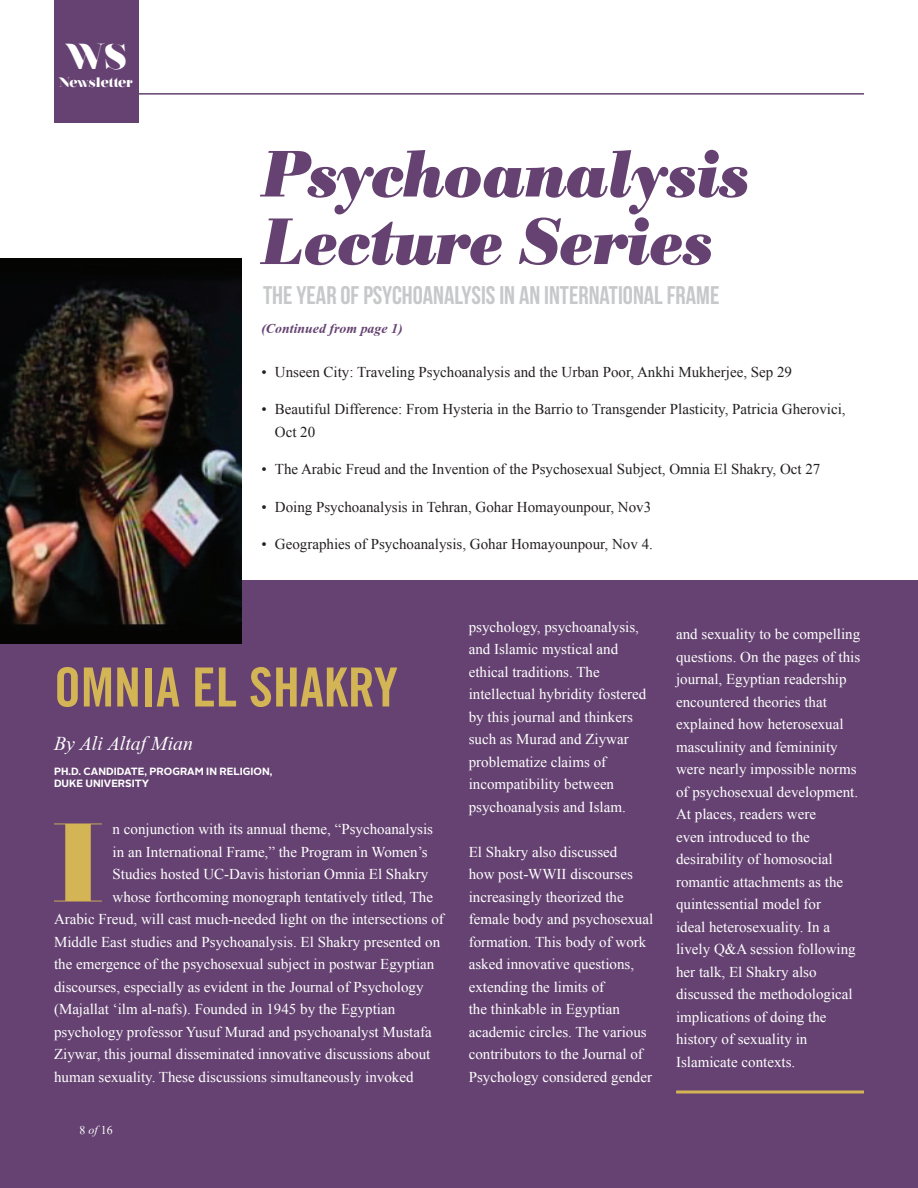
<style>
.page{position:relative;width:918px;height:1188px;background:#fff}
.page>*{position:absolute;margin:0;border:0;box-sizing:border-box;transform-origin:0 0}
.t1{font:900 111.45px "Nouvelle Vague";color:#d4b555}
.t2{font:64.5px/67.5px "Bodoni BE Bold Italic Os F";color:#654271}
.t3{font:54px "Trade Gothic Bold Cond Twenty";color:#d4b555}
.t4{font:900 36px "Nouvelle Vague";color:#fff}
.t5{font:italic 30px "Angsana New";color:#fff}
.t6{font:25.5px "Bebas Neue";color:#c7c8ca}
.t7{font:italic 700 21px "Angsana New";color:#654271}
.t8{font:18px "Angsana New";color:#fff}
.t9{font:15px/22.5px "Times New Roman";color:#fff}
.t10{font:15px/22.5px "Times New Roman";color:#231f20}
.t11{font:900 13.5px "Nouvelle Vague";color:#fff}
.t12{font:700 10.5px/12.6px "Alright Sans";color:#fff}
.s1{font-style:italic}
</style>
<div class="page">
<div style="left:0;top:580px;width:918px;height:608px;background:#654271"></div>
<img style="left:0;top:259px;width:242px;height:384px">
<svg style="left:676px;top:1090px;width:188px;height:4px"></svg>
<div style="left:54px;top:0;width:84px;height:123px;background:#654271"></div>
<hr style="left:137px;top:93px;width:727px;height:2px;background:#654271">
<h3 class="t4" style="left:66px;top:38px;width:62px">WS</h3>
<p class="t11" style="left:59px;top:75px;width:75px">Newsletter</p>
<h2 class="t2" style="left:262px;top:141px;width:488px">Psychoanalysis<br>Lecture Series</h2>
<h3 class="t6" style="left:263px;top:281px;width:458px">THE YEAR OF PSYCHOANALYSIS IN AN INTERNATIONAL FRAME</h3>
<h3 class="t7" style="left:261px;top:312px;width:143px">(Continued from page 1)</h3>
<p class="t10" style="left:261px;top:360px;width:532px">• Unseen City: Traveling Psychoanalysis and the Urban Poor, Ankhi Mukherjee, Sep 29</p>
<p class="t10" style="left:275px;top:398px;width:572px;text-indent:-14px">• Beautiful Difference: From Hysteria in the Barrio to Transgender Plasticity, Patricia Gherovici,<br>Oct 20</p>
<p class="t10" style="left:261px;top:458px;width:561px">• The Arabic Freud and the Invention of the Psychosexual Subject, Omnia El Shakry, Oct 27</p>
<p class="t10" style="left:261px;top:495px;width:391px">• Doing Psychoanalysis in Tehran, Gohar Homayounpour, Nov3</p>
<p class="t10" style="left:261px;top:533px;width:393px">• Geographies of Psychoanalysis, Gohar Homayounpour, Nov 4.</p>
<h3 class="t3" style="left:54px;top:654px;width:345px">OMNIA EL SHAKRY</h3>
<h3 class="t5" style="left:54px;top:722px;width:141px">By Ali Altaf Mian</h3>
<p class="t12" style="left:54px;top:765px;width:220px">PH.D. CANDIDATE, PROGRAM IN RELIGION,<br>DUKE UNIVERSITY</p>
<h1 class="t1" style="left:53px;top:803px;width:53px">I</h1>
<p class="t9" style="left:113px;top:818px;width:322px">n conjunction with its annual theme, “Psychoanalysis</p>
<p class="t9" style="left:113px;top:840px;width:317px">in an International Frame,” the Program in Women’s</p>
<p class="t9" style="left:113px;top:863px;width:317px">Studies hosted UC-Davis historian Omnia El Shakry</p>
<p class="t9" style="left:113px;top:885px;width:322px">whose forthcoming monograph tentatively titled, The</p>
<p class="t9" style="left:54px;top:908px;width:391px">Arabic Freud, will cast much-needed light on the intersections of</p>
<p class="t9" style="left:54px;top:930px;width:388px">Middle East studies and Psychoanalysis. El Shakry presented on</p>
<p class="t9" style="left:54px;top:953px;width:382px">the emergence of the psychosexual subject in postwar Egyptian</p>
<p class="t9" style="left:54px;top:975px;width:371px">discourses, especially as evident in the Journal of Psychology</p>
<p class="t9" style="left:54px;top:998px;width:343px">(Majallat ‘ilm al-nafs). Founded in 1945 by the Egyptian</p>
<p class="t9" style="left:54px;top:1020px;width:379px">psychology professor Yusuf Murad and psychoanalyst Mustafa</p>
<p class="t9" style="left:54px;top:1043px;width:378px">Ziywar, this journal disseminated innovative discussions about</p>
<p class="t9" style="left:54px;top:1065px;width:361px">human sexuality. These discussions simultaneously invoked</p>
<p class="t8" style="left:80px;top:1117px;width:34px">8 <span class="s1">of</span> 16</p>
<p class="t9" style="left:469px;top:615px;width:179px">psychology, psychoanalysis, and Islamic mystical and ethical traditions. The intellectual hybridity fostered by this journal and thinkers such as Murad and Ziywar problematize claims of incompatibility between psychoanalysis and Islam.</p>
<p class="t9" style="left:469px;top:840px;width:186px">El Shakry also discussed<br>how post-WWII discourses increasingly theorized the female body and psychosexual formation. This body of work asked innovative questions, extending the limits of<br>the thinkable in Egyptian academic circles. The various contributors to the Journal of<br>Psychology considered gender</p>
<p class="t9" style="left:676px;top:623px;width:186px">and sexuality to be compelling questions. On the pages of this journal, Egyptian readership encountered theories that explained how heterosexual masculinity and femininity were nearly impossible norms of psychosexual development.<br>At places, readers were<br>even introduced to the desirability of homosocial romantic attachments as the quintessential model for<br>ideal heterosexuality. In a lively Q&amp;A session following her talk, El Shakry also discussed the methodological implications of doing the history of sexuality in<br>Islamicate contexts.</p>
</div>
